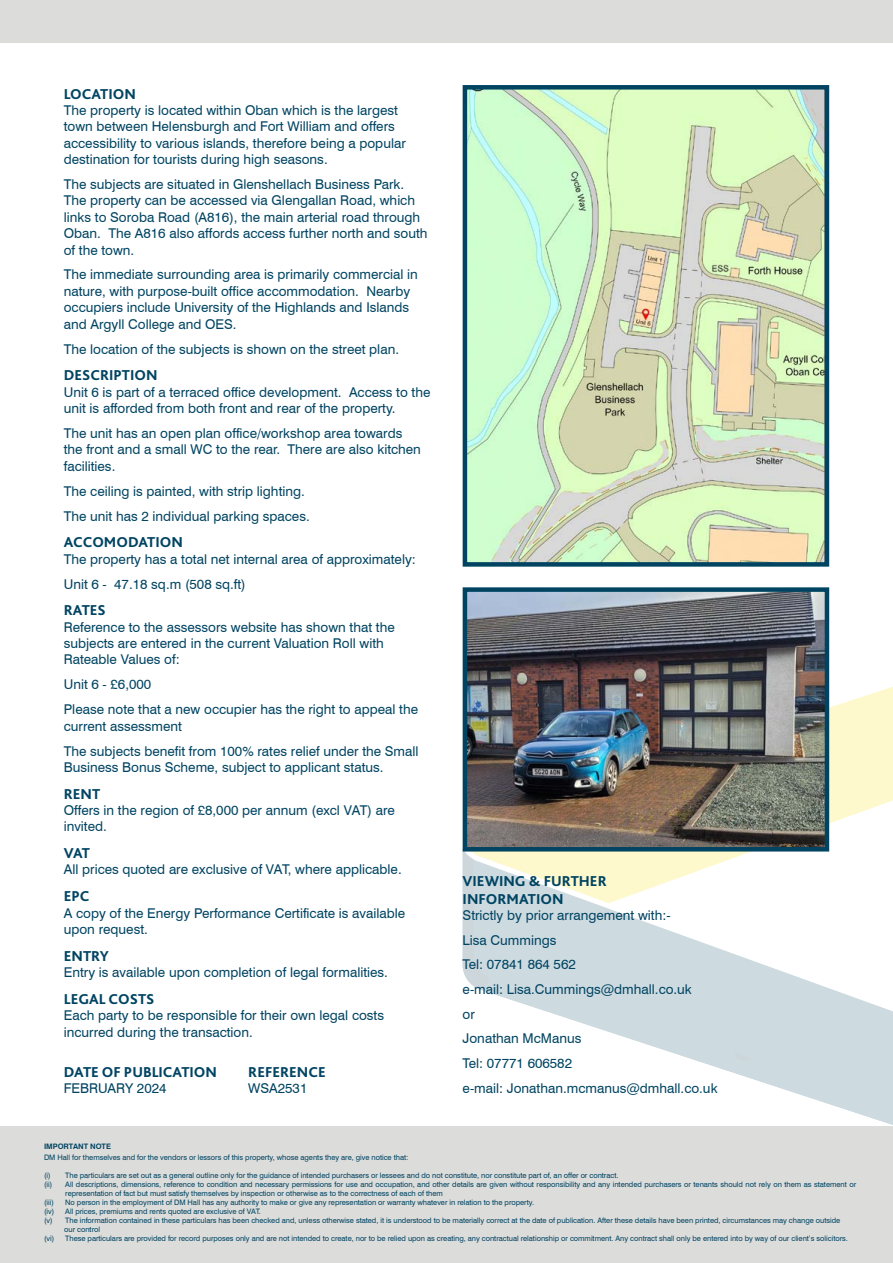
<style>
.page{position:relative;width:893px;height:1263px;background:#fff}
.page>*{position:absolute;margin:0;border:0;box-sizing:border-box;transform-origin:0 0}
.t1{font:800 15px/18px "Bliss 2";color:#004462}
.t2{font:13.5px/16.4px "Swiss 721 BT";color:#004462}
.t3{font:7.5px "Swiss 721 BT";letter-spacing:-.005em;color:#004462}
.t4{font:700 7.5px "Swiss 721 BT";letter-spacing:-.005em;color:#004462}
</style>
<div class="page">
<div style="left:0;top:0;width:893px;height:43px;background:#dcdcda"></div>
<div style="left:0;top:1127px;width:893px;height:136px;background:#dcdcda"></div>
<svg style="left:463px;top:903px;width:337px;height:224px;fill:#cddae0"></svg>
<svg style="left:482px;top:978px;width:411px;height:149px;fill:#d1dce0"></svg>
<svg style="left:548px;top:814px;width:307px;height:89px"></svg>
<svg style="left:829px;top:669px;width:64px;height:145px;fill:#fef8cd"></svg>
<svg style="left:463px;top:851px;width:85px;height:139px;background:#d3ddde"></svg>
<img style="left:468px;top:90px;width:356px;height:472px">
<div style="left:463px;top:85px;width:366px;height:482px;border:4px solid #004462"></div>
<img style="left:468px;top:592px;width:356px;height:254px">
<div style="left:463px;top:587px;width:366px;height:264px;border:4px solid #004462"></div>
<p class="t1" style="left:64px;top:84px;width:74px">LOCATION</p>
<p class="t2" style="left:64px;top:102px;width:344px">The property is located within Oban which is the largest town between Helensburgh and Fort William and offers accessibility to various islands, therefore being a popular destination for tourists during high seasons.</p>
<p class="t2" style="left:64px;top:176px;width:365px">The subjects are situated in Glenshellach Business Park.<br>The property can be accessed via Glengallan Road, which links to Soroba Road (A816), the main arterial road through Oban. The A816 also affords access further north and south of the town.</p>
<p class="t2" style="left:64px;top:266px;width:356px">The immediate surrounding area is primarily commercial in nature, with purpose-built office accommodation. Nearby occupiers include University of the Highlands and Islands and Argyll College and OES.</p>
<p class="t2" style="left:64px;top:340px;width:337px">The location of the subjects is shown on the street plan.</p>
<p class="t1" style="left:64px;top:366px;width:95px">DESCRIPTION</p>
<p class="t2" style="left:64px;top:384px;width:368px">Unit 6 is part of a terraced office development. Access to the unit is afforded from both front and rear of the property.</p>
<p class="t2" style="left:64px;top:425px;width:359px">The unit has an open plan office/workshop area towards the front and a small WC to the rear. There are also kitchen facilities.</p>
<p class="t2" style="left:64px;top:478px;width:247px;line-height:24.9px">The ceiling is painted, with strip lighting.<br>The unit has 2 individual parking spaces.</p>
<p class="t1" style="left:64px;top:533px;width:121px">ACCOMODATION</p>
<p class="t2" style="left:64px;top:546px;width:354px;line-height:24.9px">The property has a total net internal area of approximately:<br>Unit 6 - 47.18 sq.m (508 sq.ft)</p>
<p class="t1" style="left:64px;top:601px;width:44px">RATES</p>
<p class="t2" style="left:64px;top:618px;width:332px">Reference to the assessors website has shown that the subjects are entered in the current Valuation Roll with<br>Rateable Values of:</p>
<p class="t2" style="left:64px;top:672px;width:356px;line-height:24.9px">Unit 6 - £6,000<br>Please note that a new occupier has the right to appeal the</p>
<p class="t2" style="left:64px;top:713px;width:356px;line-height:24.9px">current assessment<br>The subjects benefit from 100% rates relief under the Small</p>
<p class="t2" style="left:64px;top:759px;width:321px">Business Bonus Scheme, subject to applicant status.</p>
<p class="t1" style="left:64px;top:784px;width:38px">RENT</p>
<p class="t2" style="left:64px;top:802px;width:333px">Offers in the region of £8,000 per annum (excl VAT) are invited.</p>
<p class="t1" style="left:64px;top:844px;width:28px">VAT</p>
<p class="t2" style="left:64px;top:861px;width:339px">All prices quoted are exclusive of VAT, where applicable.</p>
<p class="t1" style="left:64px;top:887px;width:27px">EPC</p>
<p class="t2" style="left:64px;top:904px;width:343px">A copy of the Energy Performance Certificate is available upon request.</p>
<p class="t1" style="left:64px;top:946px;width:47px">ENTRY</p>
<p class="t2" style="left:64px;top:964px;width:326px">Entry is available upon completion of legal formalities.</p>
<p class="t1" style="left:64px;top:989px;width:92px">LEGAL COSTS</p>
<p class="t2" style="left:64px;top:1007px;width:322px">Each party to be responsible for their own legal costs incurred during the transaction.</p>
<p class="t1" style="left:64px;top:1062px;width:155px">DATE OF PUBLICATION</p>
<p class="t1" style="left:248px;top:1062px;width:79px">REFERENCE</p>
<p class="t2" style="left:64px;top:1080px;width:104px">FEBRUARY 2024</p>
<p class="t2" style="left:248px;top:1080px;width:61px">WSA2531</p>
<p class="t1" style="left:463px;top:871px;width:146px">VIEWING &amp; FURTHER<br>INFORMATION</p>
<p class="t2" style="left:463px;top:903px;width:256px;line-height:24.8px">Strictly by prior arrangement with:-<br>Lisa Cummings<br>Tel: 07841 864 562<br>e-mail: Lisa.Cummings@dmhall.co.uk<br>or<br>Jonathan McManus<br>Tel: 07771 606582<br>e-mail: Jonathan.mcmanus@dmhall.co.uk</p>
<p class="t4" style="left:44px;top:1142px;width:68px">IMPORTANT NOTE</p>
<p class="t3" style="left:44px;top:1153px;width:366px">DM Hall for themselves and for the vendors or lessors of this property, whose agents they are, give notice that:</p>
<p class="t3" style="left:44px;top:1170px;width:576px">(i) The particulars are set out as a general outline only for the guidance of intended purchasers or lessees and do not constitute, nor constitute part of, an offer or contract.</p>
<p class="t3" style="left:44px;top:1179px;width:814px">(ii) All descriptions, dimensions, reference to condition and necessary permissions for use and occupation, and other details are given without responsibility and any intended purchasers or tenants should not rely on them as statement or</p>
<p class="t3" style="left:65px;top:1188px;width:379px">representation of fact but must satisfy themselves by inspection or otherwise as to the correctness of each of them</p>
<p class="t3" style="left:44px;top:1197px;width:11px">(iii)</p>
<p class="t3" style="left:65px;top:1197px;width:470px">No person in the employment of DM Hall has any authority to make or give any representation or warranty whatever in relation to the property.</p>
<p class="t3" style="left:44px;top:1206px;width:218px">(iv) All prices, premiums and rents quoted are exclusive of VAT.</p>
<p class="t3" style="left:44px;top:1215px;width:798px">(v) The information contained in these particulars has been checked and, unless otherwise stated, it is understood to be materially correct at the date of publication. After these details have been printed, circumstances may change outside</p>
<p class="t3" style="left:64px;top:1224px;width:38px">our control</p>
<p class="t3" style="left:44px;top:1233px;width:805px">(vi) These particulars are provided for record purposes only and are not intended to create, nor to be relied upon as creating, any contractual relationship or commitment. Any contract shall only be entered into by way of our client’s solicitors.</p>
</div>
